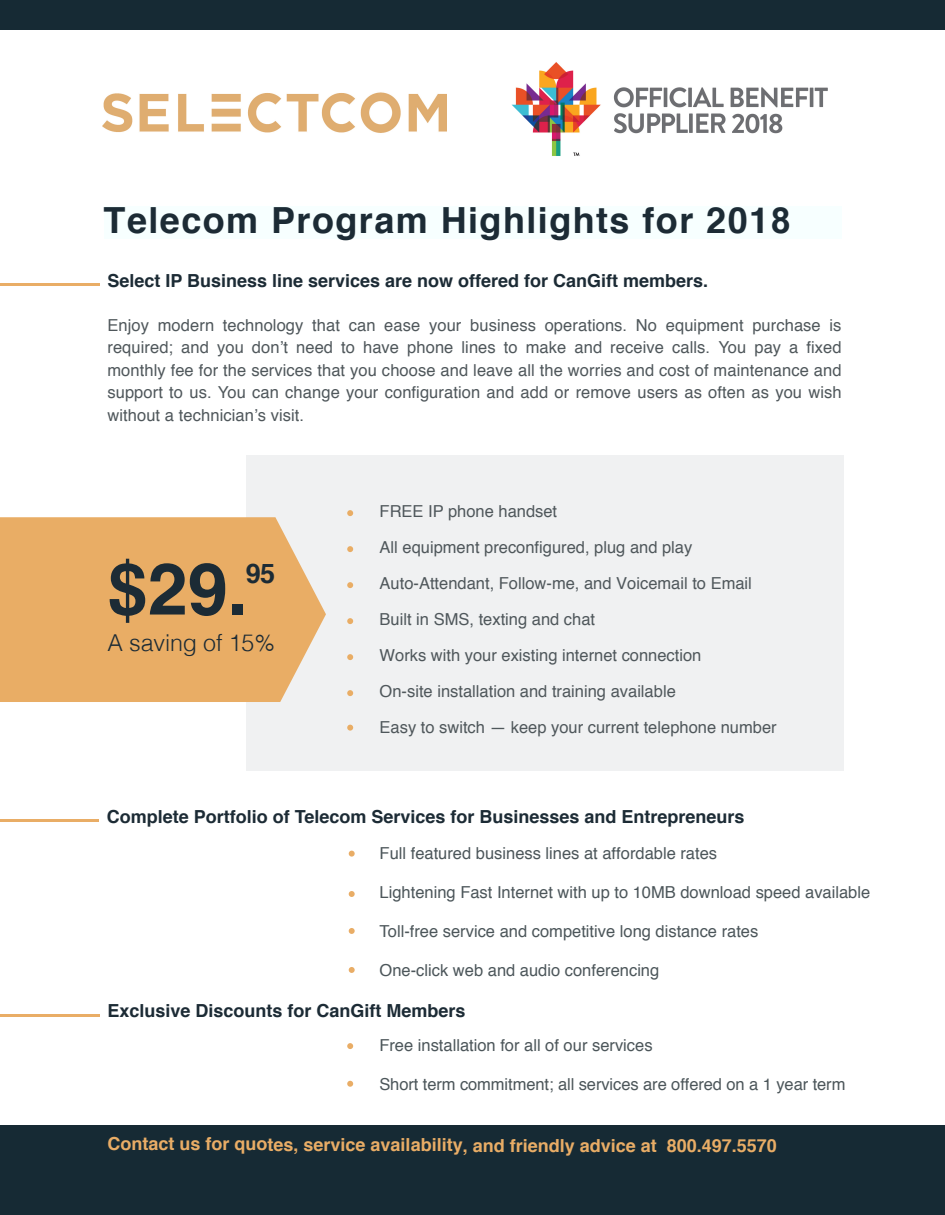
<style>
.page{position:relative;width:945px;height:1215px;background:#fff}
.page>*{position:absolute;margin:0;border:0;box-sizing:border-box;transform-origin:0 0}
.t1{font:700 72px "Helvetica";color:#1c2b35}
.t2{font:700 36px "Helvetica";letter-spacing:.04em;color:#1c2b35}
.t3{font:700 27px "Helvetica";color:#1c2b35}
.t4{font:300 23.25px "Helvetica";letter-spacing:-.005em;color:#1c2b35}
.t5{font:700 18px "Helvetica";color:#1c2b35}
.t6{font:700 18px "Helvetica";letter-spacing:-.005em;color:#e9ad66}
.t7{font:16.5px/36px "Helvetica";color:#4f575b;text-align:justify}
.t8{font:16.5px "Helvetica";color:#4c565a}
.s1{font-family:"Arial"}
.s2{color:#4c565a}
</style>
<div class="page">
<div style="left:0;top:1126px;width:945px;height:89px;background:#162a34"></div>
<div style="left:104px;top:206px;width:738px;height:33px;background:#f7ffff"></div>
<hr style="left:0;top:284px;width:100px;height:2px;background:#e9ad66">
<div style="left:246px;top:456px;width:598px;height:315px;background:#f0f1f2"></div>
<svg style="left:347px;top:510px;width:6px;height:6px"></svg>
<div style="left:0;top:0;width:945px;height:29px;background:#162a34"></div>
<hr style="left:0;top:819px;width:99px;height:3px;background:#e9ad66">
<svg style="left:349px;top:851px;width:6px;height:6px"></svg>
<svg style="left:349px;top:891px;width:6px;height:6px"></svg>
<svg style="left:349px;top:928px;width:6px;height:6px"></svg>
<svg style="left:349px;top:967px;width:6px;height:6px"></svg>
<hr style="left:0;top:1014px;width:100px;height:2px;background:#e9ad66">
<svg style="left:347px;top:1043px;width:6px;height:6px"></svg>
<svg style="left:347px;top:1081px;width:6px;height:6px"></svg>
<svg style="left:0;top:517px;width:326px;height:185px;background:#e9b26f"></svg>
<img style="left:103px;top:92px;width:343px;height:41px">
<svg style="left:347px;top:546px;width:6px;height:6px"></svg>
<svg style="left:347px;top:582px;width:6px;height:6px"></svg>
<svg style="left:347px;top:618px;width:6px;height:6px"></svg>
<svg style="left:347px;top:654px;width:6px;height:6px"></svg>
<svg style="left:347px;top:690px;width:6px;height:6px"></svg>
<svg style="left:347px;top:725px;width:6px;height:6px"></svg>
<img style="left:511px;top:62px;width:317px;height:94px">
<p class="t2" style="left:104px;top:192px;width:689px">Telecom Program Highlights for 201<span class="s1">8</span></p>
<p class="t5" style="left:107px;top:266px;width:602px">Select IP Business line services are now offered for CanGift members.</p>
<p class="t7" style="left:107px;top:314px;width:736px;line-height:22.5px">Enjoy modern technology that can ease your business operations. No equipment purchase is required; and you don’t need to have phone lines to make and receive calls. You pay a fixed monthly fee for the services that you choose and leave all the worries and cost of maintenance and support to us. You can change your configuration and add or remove users as often as you wish without a technician’s visit<span class="s2">.</span></p>
<p class="t1" style="left:108px;top:531px;width:142px">$29.</p>
<p class="t3" style="left:246px;top:552px;width:31px">95</p>
<p class="t4" style="left:107px;top:623px;width:169px">A saving of 15%</p>
<p class="t7" style="left:380px;top:494px;width:399px;text-align:left">FREE IP phone handset<br>All equipment preconfigured, plug and play Auto-Attendant, Follow-me, and Voicemail to Email Built in SMS, texting and chat<br>Works with your existing internet connection<br>On-site installation and training available<br>Easy to switch — keep your current telephone number</p>
<p class="t5" style="left:107px;top:802px;width:639px">Complete Portfolio of Telecom Services for Businesses and Entrepreneurs</p>
<p class="t8" style="left:380px;top:840px;width:339px">Full featured business lines at affordable rates</p>
<p class="t8" style="left:380px;top:879px;width:492px">Lightening Fast Internet with up to 10MB download speed available</p>
<p class="t8" style="left:380px;top:918px;width:380px">Toll-free service and competitive long distance rates</p>
<p class="t8" style="left:380px;top:957px;width:281px">One-click web and audio conferencing</p>
<p class="t5" style="left:108px;top:996px;width:360px">Exclusive Discounts for CanGift Members</p>
<p class="t8" style="left:379px;top:1033px;width:275px">Free installation for all of our services</p>
<p class="t8" style="left:379px;top:1071px;width:468px">Short term commitment; all services are offered on a 1 year term</p>
<p class="t6" style="left:108px;top:1130px;width:671px">Contact us for quotes, service availability, and friendly advice at 800.497.5570</p>
</div>
